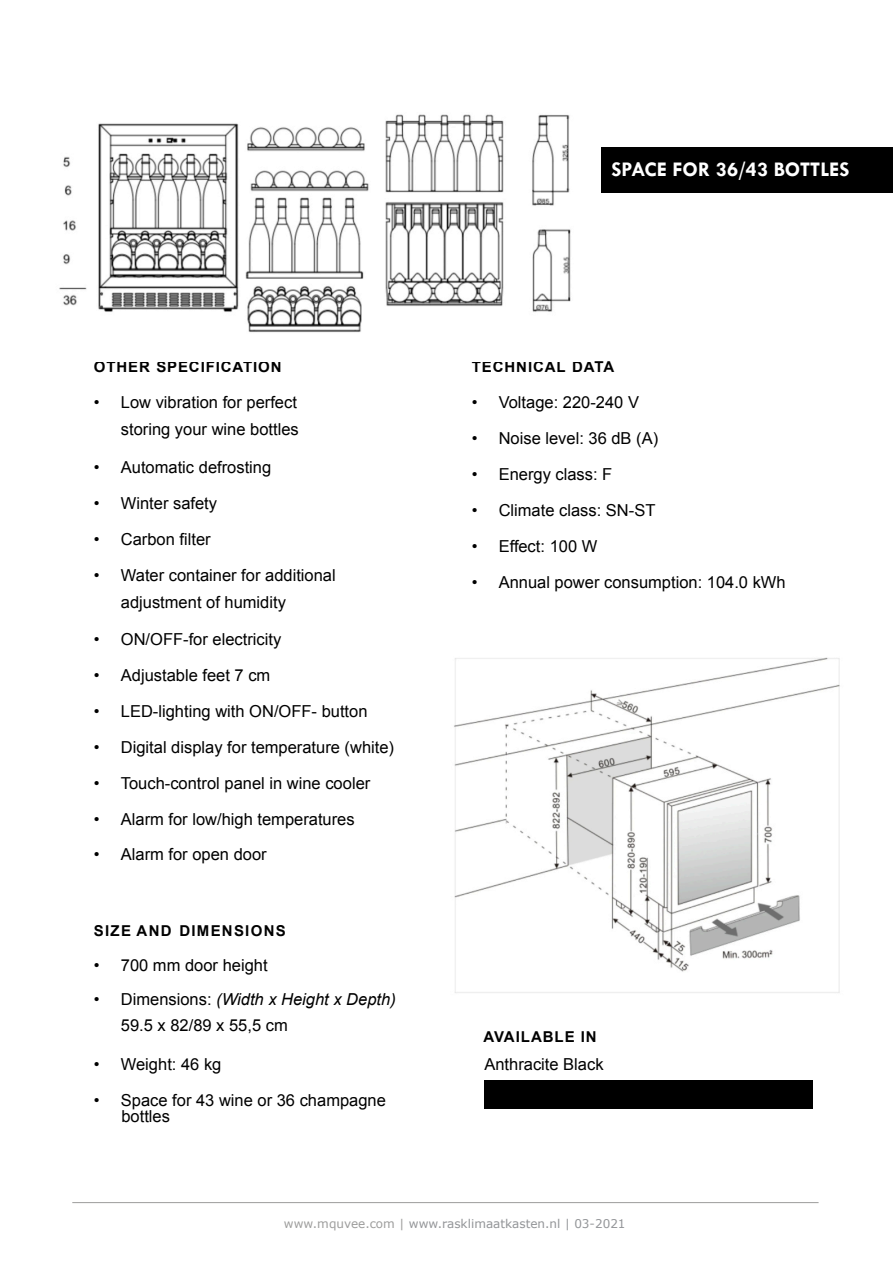
<style>
.page{position:relative;width:893px;height:1263px;background:#fff}
.page>*{position:absolute;margin:0;border:0;box-sizing:border-box;transform-origin:0 0}
.t1{font:700 21px "Tw Cen";color:#fff}
.t2{font:16.5px "Arial";color:#000}
.t3{font:italic 16.5px "Arial";color:#000}
.t4{font:700 15px "Arial";letter-spacing:.06em;color:#000}
.t5{font:700 15px "Arial";letter-spacing:.085em;color:#000}
.t6{font:12px "Verdana";color:#939598}
.s1{font-style:normal}
.s2{color:#9d9d9c}
</style>
<div class="page">
<div style="left:602px;top:148px;width:291px;height:45px;background:#000"></div>
<div style="left:484px;top:1080px;width:329px;height:29px;background:#000"></div>
<hr style="left:72px;top:1202px;width:747px;height:1px;background:#9d9d9c">
<img style="left:454px;top:657px;width:386px;height:336px">
<img style="left:59px;top:114px;width:512px;height:219px">
<p class="t4" style="left:94px;top:361px;width:189px">OTHER SPECIFICATION</p>
<p class="t2" style="left:94px;top:396px;width:205px">• Low vibration for perfect</p>
<p class="t2" style="left:121px;top:423px;width:179px">storing your wine bottles</p>
<p class="t2" style="left:94px;top:461px;width:179px">• Automatic defrosting</p>
<p class="t2" style="left:94px;top:497px;width:125px">• Winter safety</p>
<p class="t2" style="left:94px;top:533px;width:118px">• Carbon filter</p>
<p class="t2" style="left:94px;top:569px;width:243px">• Water container for additional</p>
<p class="t2" style="left:121px;top:596px;width:167px">adjustment of humidity</p>
<p class="t2" style="left:94px;top:633px;width:189px">• ON/OFF-for electricity</p>
<p class="t2" style="left:94px;top:669px;width:178px">• Adjustable feet 7 cm</p>
<p class="t2" style="left:94px;top:705px;width:275px">• LED-lighting with ON/OFF- button</p>
<p class="t2" style="left:94px;top:741px;width:302px">• Digital display for temperature (white)</p>
<p class="t2" style="left:94px;top:777px;width:278px">• Touch-control panel in wine cooler</p>
<p class="t2" style="left:94px;top:813px;width:262px">• Alarm for low/high temperatures</p>
<p class="t2" style="left:94px;top:848px;width:174px">• Alarm for open door</p>
<p class="t5" style="left:94px;top:925px;width:193px">SIZE AND DIMENSIONS</p>
<p class="t2" style="left:94px;top:958px;width:175px">• 700 mm door height</p>
<p class="t3" style="left:94px;top:993px;width:303px"><span class="s1">• Dimensions:</span> (Width x Height x Depth)</p>
<p class="t2" style="left:121px;top:1018px;width:168px">59.5 x 82/89 x 55,5 cm</p>
<p class="t2" style="left:94px;top:1057px;width:129px">• Weight: 46 kg</p>
<p class="t2" style="left:94px;top:1093px;width:294px">• Space for 43 wine or 36 champagne</p>
<p class="t2" style="left:121px;top:1110px;width:50px">bottles</p>
<p class="t1" style="left:611px;top:162px;width:239px">SPACE FOR 36/43 BOTTLES</p>
<p class="t4" style="left:472px;top:361px;width:144px">TECHNICAL DATA</p>
<p class="t2" style="left:472px;top:396px;width:169px">• Voltage: 220-240 V</p>
<p class="t2" style="left:472px;top:432px;width:188px">• Noise level: 36 dB (A)</p>
<p class="t2" style="left:472px;top:468px;width:142px">• Energy class: F</p>
<p class="t2" style="left:472px;top:504px;width:185px">• Climate class: SN-ST</p>
<p class="t2" style="left:472px;top:540px;width:127px">• Effect: 100 W</p>
<p class="t2" style="left:472px;top:576px;width:316px">• Annual power consumption: 104.0 kWh</p>
<p class="t4" style="left:483px;top:1031px;width:115px">AVAILABLE IN</p>
<p class="t2" style="left:484px;top:1058px;width:121px">Anthracite Black</p>
<p class="t6" style="left:284px;top:1218px;width:343px"><span class="s2">www.mquvee.com |</span> www.rasklimaatkasten.nl | 03-2021</p>
</div>
